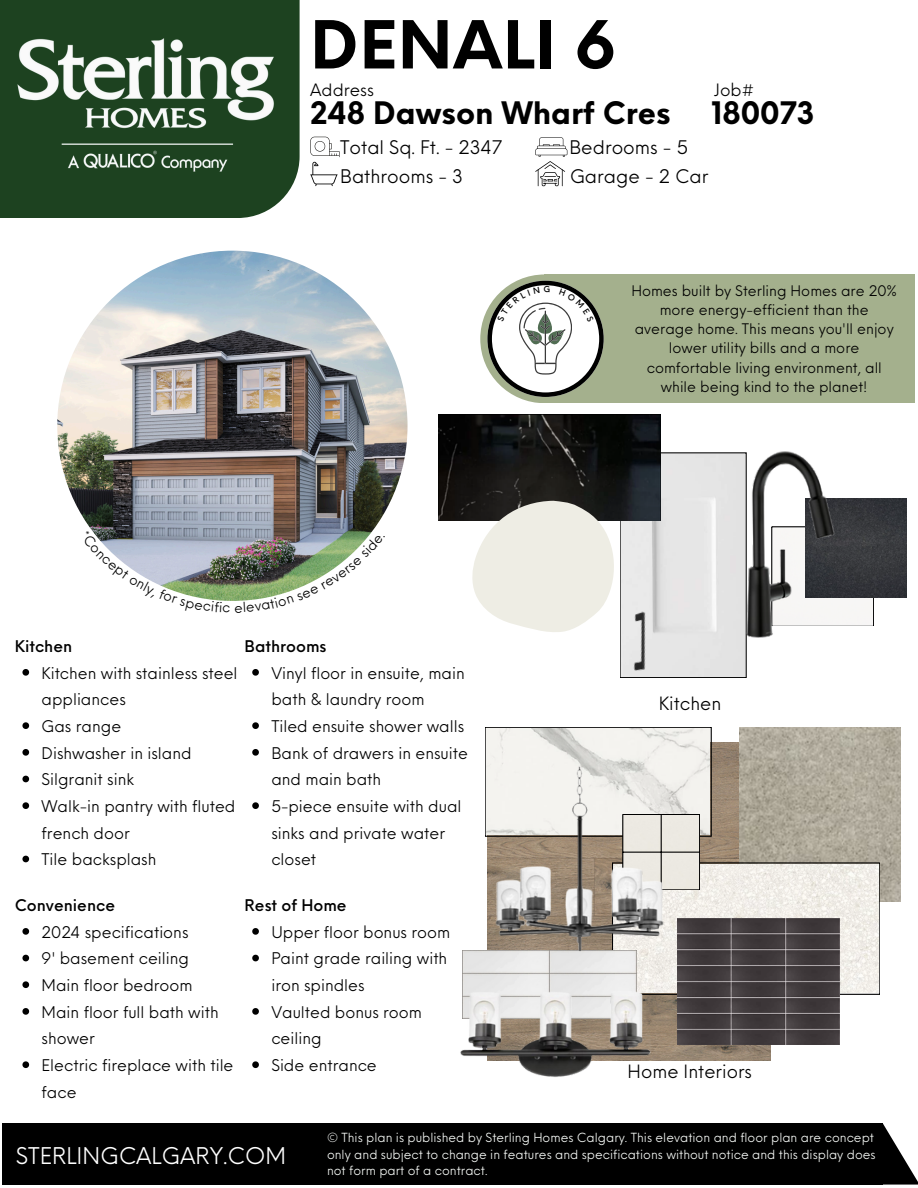
<style>
.page{position:relative;width:918px;height:1188px;background:#fff}
.page>*{position:absolute;margin:0;border:0;box-sizing:border-box;transform-origin:0 0}
.t1{font:700 64.5px "Neue Einstellung";letter-spacing:.01em;color:#000}
.t2{font:700 30.3px "Neue Einstellung";color:#000}
.t3{font:22.5px "Neue Einstellung";color:#fff}
.t4{font:18.3px "Neue Einstellung";color:#000}
.t5{font:17.85px "Neue Einstellung";color:#000}
.t6{font:16.65px "Neue Einstellung";color:#000}
.t7{font:15.75px/26.7px "Neue Einstellung";color:#000}
.t8{font:500 15.75px "Neue Einstellung";color:#000}
.t9{font:14.25px/19.2px "Neue Einstellung";color:#000;text-align:center}
.t10{font:12.3px/16.4px "Neue Einstellung";color:#f6f9f6}
</style>
<div class="page">
<div style="left:0;top:0;width:300px;height:218px;background:#1d4220"></div>
<img style="left:17px;top:38px;width:257px;height:134px">
<div style="left:2px;top:1123px;width:881px;height:62px;background:#000"></div>
<svg style="left:883px;top:1124px;width:35px;height:61px"></svg>
<img style="left:57px;top:251px;width:351px;height:350px;border-radius:50%">
<svg style="left:535px;top:137px;width:32px;height:49px"></svg>
<svg style="left:310px;top:137px;width:30px;height:49px"></svg>
<div style="left:480px;top:274px;width:129px;height:129px;background:#a4b08d;border-radius:50%"></div>
<div style="left:545px;top:274px;width:370px;height:129px;background:#a4b08d"></div>
<img style="left:487px;top:743px;width:284px;height:317px">
<img style="left:739px;top:727px;width:161px;height:175px">
<img style="left:622px;top:455px;width:122px;height:221px">
<div style="left:620px;top:453px;width:126px;height:225px;border:1px solid #000"></div>
<img style="left:438px;top:414px;width:223px;height:107px">
<img style="left:636px;top:865px;width:242px;height:127px">
<img style="left:678px;top:918px;width:162px;height:126px">
<img style="left:487px;top:729px;width:222px;height:105px">
<div style="left:485px;top:727px;width:226px;height:109px;border:1px solid #000"></div>
<svg style="left:252px;top:669px;width:7px;height:7px"></svg>
<svg style="left:252px;top:722px;width:7px;height:7px"></svg>
<svg style="left:252px;top:749px;width:7px;height:7px"></svg>
<svg style="left:252px;top:802px;width:7px;height:7px"></svg>
<svg style="left:252px;top:928px;width:7px;height:7px"></svg>
<svg style="left:252px;top:955px;width:7px;height:6px"></svg>
<svg style="left:252px;top:1008px;width:7px;height:7px"></svg>
<svg style="left:252px;top:1061px;width:7px;height:7px"></svg>
<svg style="left:22px;top:669px;width:7px;height:7px"></svg>
<svg style="left:22px;top:722px;width:7px;height:7px"></svg>
<svg style="left:22px;top:749px;width:7px;height:7px"></svg>
<svg style="left:22px;top:776px;width:7px;height:6px"></svg>
<svg style="left:22px;top:802px;width:7px;height:7px"></svg>
<svg style="left:22px;top:856px;width:7px;height:6px"></svg>
<svg style="left:22px;top:928px;width:7px;height:7px"></svg>
<svg style="left:22px;top:955px;width:7px;height:6px"></svg>
<svg style="left:22px;top:981px;width:7px;height:7px"></svg>
<svg style="left:22px;top:1008px;width:7px;height:7px"></svg>
<svg style="left:22px;top:1061px;width:7px;height:7px"></svg>
<div style="left:666px;top:816px;width:32px;height:72px;background:#ece9e2"></div>
<div style="left:661px;top:814px;width:39px;height:38px;border:1px solid #000"></div>
<div style="left:661px;top:852px;width:39px;height:38px;border:1px solid #000"></div>
<img style="left:463px;top:951px;width:173px;height:39px">
<svg style="left:843px;top:597px;width:31px;height:29px"></svg>
<img style="left:843px;top:498px;width:64px;height:99px">
<img style="left:472px;top:501px;width:142px;height:131px">
<img style="left:620px;top:609px;width:39px;height:66px">
<img style="left:739px;top:451px;width:104px;height:192px">
<img style="left:460px;top:990px;width:191px;height:87px">
<img style="left:494px;top:757px;width:172px;height:198px">
<svg style="left:487px;top:281px;width:116px;height:116px"></svg>
<img style="left:91px;top:530px;width:282px;height:71px">
<p class="t1" style="left:310px;top:-14px;width:307px">DENALI 6</p>
<p class="t6" style="left:310px;top:75px;width:65px">Address</p>
<p class="t6" style="left:714px;top:75px;width:42px">Job#</p>
<p class="t2" style="left:310px;top:85px;width:362px">248 Dawson Wharf Cres</p>
<p class="t2" style="left:711px;top:85px;width:105px">180073</p>
<h5 class="t4" style="left:340px;top:131px;width:163px">Total Sq. Ft. - 2347</h5>
<h2 class="t4" style="left:340px;top:160px;width:124px">Bathrooms - 3</h2>
<h5 class="t4" style="left:569px;top:131px;width:120px">Bedrooms - 5</h5>
<h2 class="t4" style="left:570px;top:160px;width:140px">Garage - 2 Car</h2>
<p class="t9" style="left:631px;top:280px;width:267px">Homes built by Sterling Homes are 20% more energy-efficient than the average home. This means you'll enjoy lower utility bills and a more comfortable living environment, all while being kind to the planet!</p>
<p class="t8" style="left:15px;top:632px;width:59px">Kitchen</p>
<p class="t7" style="left:42px;top:658px;width:197px">Kitchen with stainless steel appliances<br>Gas range<br>Dishwasher in island<br>Silgranit sink<br>Walk-in pantry with fluted french door<br>Tile backsplash</p>
<p class="t8" style="left:15px;top:891px;width:102px">Convenience</p>
<p class="t7" style="left:42px;top:917px;width:193px">2024 specifications<br>9' basement ceiling<br>Main floor bedroom<br>Main floor full bath with shower<br>Electric fireplace with tile face</p>
<h6 class="t8" style="left:245px;top:632px;width:83px">Bathrooms</h6>
<p class="t7" style="left:271px;top:658px;width:195px">Vinyl floor in ensuite, main bath &amp; laundry room</p>
<p class="t7" style="left:271px;top:711px;width:194px">Tiled ensuite shower walls</p>
<p class="t7" style="left:271px;top:738px;width:198px">Bank of drawers in ensuite and main bath</p>
<p class="t7" style="left:271px;top:791px;width:192px">5-piece ensuite with dual sinks and private water closet</p>
<h6 class="t8" style="left:245px;top:891px;width:104px">Rest of Home</h6>
<p class="t7" style="left:271px;top:917px;width:180px">Upper floor bonus room</p>
<p class="t7" style="left:271px;top:944px;width:177px">Paint grade railing with iron spindles</p>
<p class="t7" style="left:271px;top:997px;width:152px">Vaulted bonus room ceiling</p>
<p class="t7" style="left:271px;top:1050px;width:107px">Side entrance</p>
<h5 class="t5" style="left:659px;top:688px;width:64px">Kitchen</h5>
<p class="t5" style="left:628px;top:1055px;width:126px">Home Interiors</p>
<p class="t3" style="left:16px;top:1136px;width:272px">STERLINGCALGARY.COM</p>
<p class="t10" style="left:327px;top:1129px;width:550px">© This plan is published by Sterling Homes Calgary. This elevation and floor plan are concept only and subject to change in features and specifications without notice and this display does not form part of a contract.</p>
</div>
